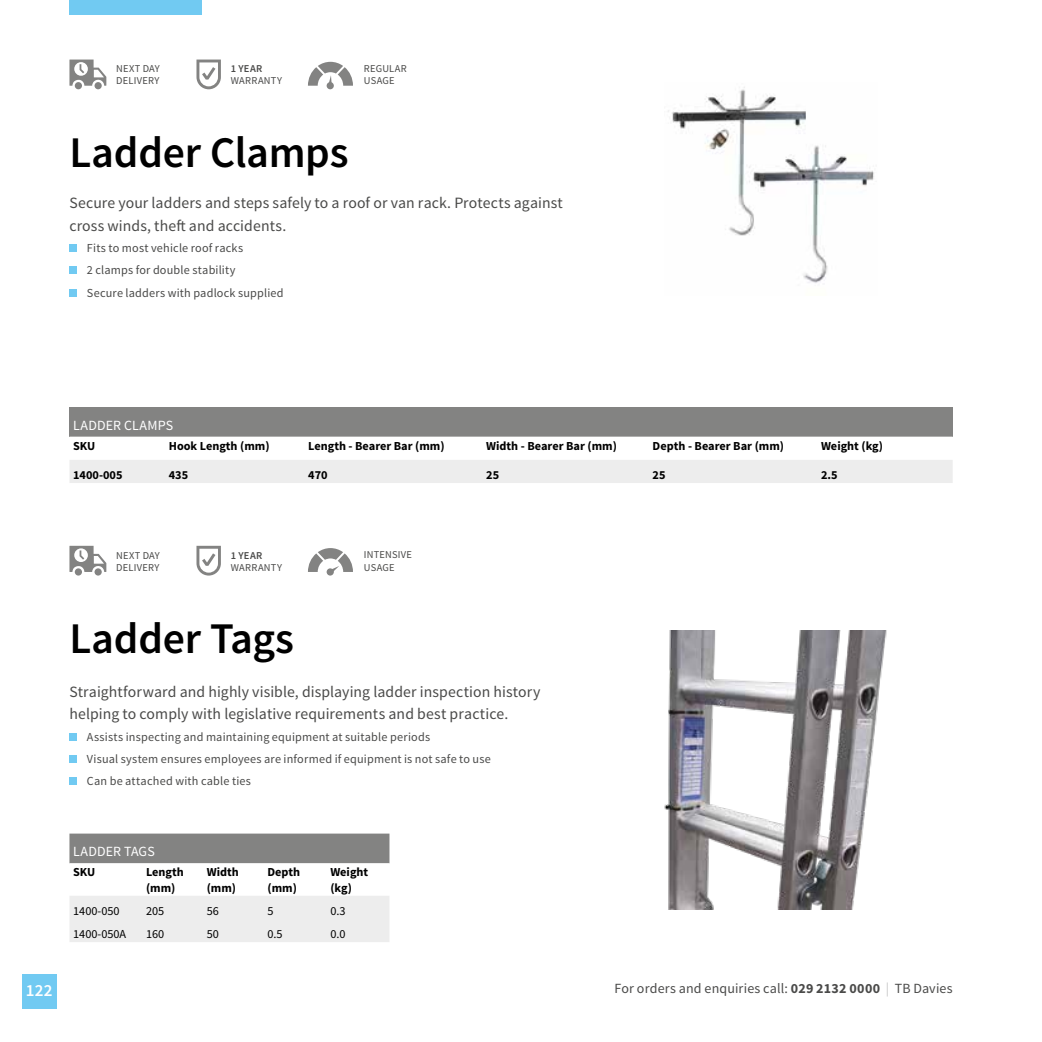
<style>
.page{position:relative;width:1042px;height:1042px;background:#fff}
.page>*{position:absolute;margin:0;border:0;box-sizing:border-box;transform-origin:0 0}
.t1{font:600 43.75px "Source Sans Pro";letter-spacing:-.005em;color:#000}
.t2{font:600 16.97px "Source Sans Pro";color:#fff}
.t3{font:15.75px/22.8px "Source Sans Pro";letter-spacing:.005em;color:#4a4a49}
.t4{font:14px "Source Sans Pro";letter-spacing:.01em;color:#4a4a49}
.t5{font:14px "Source Sans Pro";letter-spacing:.01em;color:#fff}
.t6{font:12.25px/22.2px "Source Sans Pro";letter-spacing:.015em;color:#4a4a49}
.t7{font:700 12.25px/15.8px "Source Sans Pro";color:#000}
.t8{font:12.25px "Source Sans Pro";color:#000}
.t9{font:10.5px/12.2px "Source Sans Pro";letter-spacing:.02em;color:#4a4a49}
.t10{font:600 10.5px "Source Sans Pro";letter-spacing:.035em;color:#4a4a49}
.s1{font-weight:700}
.s2{color:#c6c6c6}
</style>
<div class="page">
<div style="left:69px;top:0;width:133px;height:15px;background:#71caf2"></div>
<div style="left:22px;top:974px;width:35px;height:35px;background:#71caf2"></div>
<img style="left:668px;top:87px;width:206px;height:196px">
<div style="left:69px;top:244px;width:8px;height:8px;background:#71caf2"></div>
<div style="left:69px;top:266px;width:8px;height:8px;background:#71caf2"></div>
<div style="left:69px;top:289px;width:8px;height:8px;background:#71caf2"></div>
<div style="left:69px;top:407px;width:883px;height:30px;background:#838382"></div>
<div style="left:70px;top:460px;width:882px;height:23px;background:#ededed"></div>
<div style="left:75px;top:82px;width:7px;height:7px;background:#838382;border-radius:50%"></div>
<div style="left:95px;top:82px;width:7px;height:7px;background:#838382;border-radius:50%"></div>
<svg style="left:69px;top:60px;width:37px;height:26px"></svg>
<svg style="left:196px;top:60px;width:25px;height:29px"></svg>
<svg style="left:308px;top:62px;width:45px;height:25px"></svg>
<div style="left:327px;top:82px;width:7px;height:7px;background:#838382;border-radius:50%"></div>
<img style="left:664px;top:630px;width:223px;height:280px">
<div style="left:69px;top:733px;width:8px;height:8px;background:#71caf2"></div>
<div style="left:69px;top:755px;width:8px;height:8px;background:#71caf2"></div>
<div style="left:69px;top:777px;width:8px;height:8px;background:#71caf2"></div>
<svg style="left:69px;top:833px;width:320px;height:109px"></svg>
<div style="left:75px;top:568px;width:7px;height:7px;background:#838382;border-radius:50%"></div>
<div style="left:95px;top:568px;width:7px;height:7px;background:#838382;border-radius:50%"></div>
<svg style="left:69px;top:546px;width:37px;height:26px"></svg>
<svg style="left:196px;top:546px;width:25px;height:29px"></svg>
<svg style="left:308px;top:548px;width:45px;height:25px"></svg>
<div style="left:327px;top:568px;width:7px;height:7px;background:#838382;border-radius:50%"></div>
<p class="t9" style="left:116px;top:63px;width:45px">NEXT DAY<br>DELIVERY</p>
<p class="t10" style="left:231px;top:62px;width:33px">1 YEAR</p>
<p class="t9" style="left:231px;top:75px;width:53px">WARRANTY</p>
<p class="t9" style="left:364px;top:63px;width:44px">REGULAR<br>USAGE</p>
<h1 class="t1" style="left:69px;top:125px;width:281px">Ladder Clamps</h1>
<p class="t3" style="left:69px;top:191px;width:495px">Secure your ladders and steps safely to a roof or van rack. Protects against cross winds, theft and accidents.</p>
<p class="t6" style="left:87px;top:237px;width:198px">Fits to most vehicle roof racks<br>2 clamps for double stability<br>Secure ladders with padlock supplied</p>
<p class="t5" style="left:73px;top:416px;width:102px">LADDER CLAMPS</p>
<p class="t7" style="left:73px;top:438px;width:24px">SKU</p>
<p class="t7" style="left:169px;top:438px;width:102px">Hook Length (mm)</p>
<p class="t7" style="left:308px;top:438px;width:138px">Length - Bearer Bar (mm)</p>
<p class="t7" style="left:486px;top:438px;width:132px">Width - Bearer Bar (mm)</p>
<p class="t7" style="left:652px;top:438px;width:133px">Depth - Bearer Bar (mm)</p>
<p class="t7" style="left:821px;top:438px;width:64px">Weight (kg)</p>
<p class="t7" style="left:73px;top:468px;width:51px">1400-005</p>
<p class="t7" style="left:169px;top:468px;width:21px">435</p>
<p class="t7" style="left:308px;top:468px;width:21px">470</p>
<p class="t7" style="left:486px;top:468px;width:14px">25</p>
<p class="t7" style="left:652px;top:468px;width:14px">25</p>
<p class="t7" style="left:821px;top:468px;width:18px">2.5</p>
<p class="t9" style="left:116px;top:549px;width:45px">NEXT DAY<br>DELIVERY</p>
<p class="t10" style="left:231px;top:548px;width:33px">1 YEAR</p>
<p class="t9" style="left:231px;top:561px;width:53px">WARRANTY</p>
<p class="t9" style="left:364px;top:549px;width:50px">INTENSIVE<br>USAGE</p>
<h1 class="t1" style="left:69px;top:611px;width:226px">Ladder Tags</h1>
<p class="t3" style="left:69px;top:680px;width:472px">Straightforward and highly visible, displaying ladder inspection history helping to comply with legislative requirements and best practice.</p>
<p class="t6" style="left:87px;top:726px;width:405px">Assists inspecting and maintaining equipment at suitable periods<br>Visual system ensures employees are informed if equipment is not safe to use<br>Can be attached with cable ties</p>
<p class="t5" style="left:73px;top:843px;width:83px">LADDER TAGS</p>
<p class="t7" style="left:73px;top:865px;width:24px">SKU</p>
<p class="t7" style="left:146px;top:865px;width:39px">Length (mm)</p>
<p class="t7" style="left:207px;top:865px;width:34px">Width (mm)</p>
<p class="t7" style="left:267px;top:865px;width:34px">Depth (mm)</p>
<p class="t7" style="left:330px;top:865px;width:39px">Weight (kg)</p>
<p class="t8" style="left:73px;top:903px;width:48px">1400-050</p>
<p class="t8" style="left:146px;top:903px;width:20px">205</p>
<p class="t8" style="left:207px;top:903px;width:14px">56</p>
<p class="t8" style="left:267px;top:903px;width:8px">5</p>
<p class="t8" style="left:330px;top:903px;width:17px">0.3</p>
<p class="t8" style="left:73px;top:927px;width:55px">1400-050A</p>
<p class="t8" style="left:146px;top:927px;width:20px">160</p>
<p class="t8" style="left:207px;top:927px;width:14px">50</p>
<p class="t8" style="left:267px;top:927px;width:17px">0.5</p>
<p class="t8" style="left:330px;top:927px;width:17px">0.0</p>
<h2 class="t2" style="left:26px;top:980px;width:28px">122</h2>
<p class="t4" style="left:614px;top:979px;width:340px">For orders and enquiries call: <span class="s1">029 2132 0000</span> <span class="s2">|</span> TB Davies</p>
</div>
